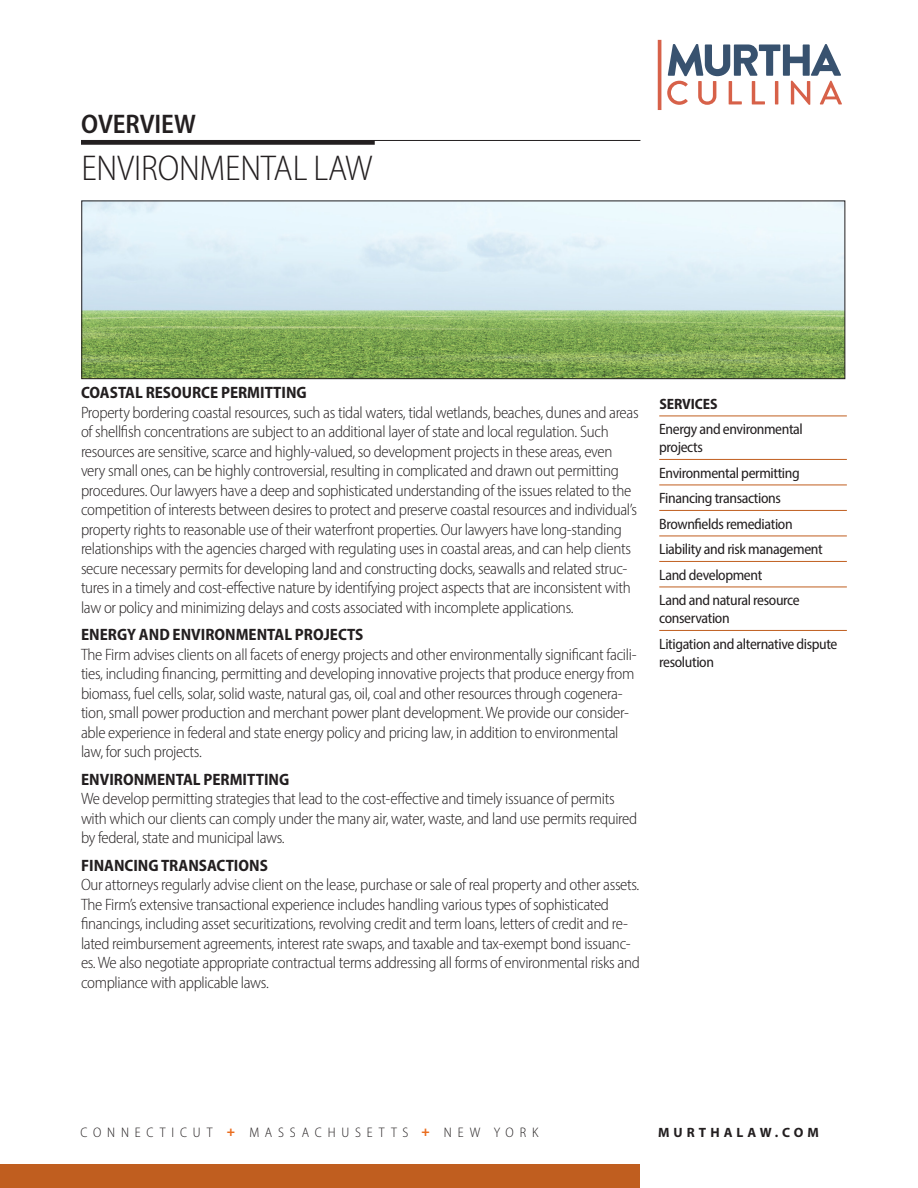
<style>
.page{position:relative;width:918px;height:1188px;background:#fff}
.page>*{position:absolute;margin:0;border:0;box-sizing:border-box;transform-origin:0 0}
.Practice_Group_Area{font:300 semi-condensed 36px "Myriad Pro";letter-spacing:-.005em;color:#231f20}
.News_Alert{font:600 semi-condensed 27px "Myriad Pro";letter-spacing:-.005em;color:#231f20}
.Body_copy{font:300 semi-condensed 16.5px/19.5px "Myriad Pro";letter-spacing:-.02em;color:#231f20}
.Sub_head{font:700 semi-condensed 16.5px "Myriad Pro";color:#231f20}
.Sidebar__content_wit{font:semi-condensed 15px/18px "Myriad Pro";letter-spacing:-.025em;color:#231f20}
.Sidebar_head{font:700 semi-condensed 15px "Myriad Pro";letter-spacing:-.005em;color:#231f20}
.t1{font:300 semi-condensed 13.8px "Myriad Pro";letter-spacing:.42em;color:#231f20}
.t2{font:700 13.5px "Myriad Pro";letter-spacing:.3em;color:#231f20}
.s1{font-weight:900;color:#ea6d1f}
</style>
<div class="page">
<img style="left:84px;top:203px;width:759px;height:174px">
<div style="left:82px;top:201px;width:763px;height:178px;border:1px solid #231f20"></div>
<hr style="left:81px;top:140px;width:559px;height:1px;background:#231f20">
<div style="left:81px;top:140px;width:294px;height:5px;background:#231f20"></div>
<hr style="left:659px;top:415px;width:188px;height:1px;background:#c05e1f">
<hr style="left:659px;top:459px;width:188px;height:1px;background:#c05e1f">
<hr style="left:659px;top:484px;width:188px;height:1px;background:#c05e1f">
<hr style="left:659px;top:510px;width:188px;height:1px;background:#c05e1f">
<hr style="left:659px;top:535px;width:188px;height:1px;background:#c05e1f">
<hr style="left:659px;top:561px;width:188px;height:1px;background:#c05e1f">
<hr style="left:659px;top:586px;width:188px;height:1px;background:#c05e1f">
<hr style="left:659px;top:630px;width:188px;height:1px;background:#c05e1f">
<svg style="left:667px;top:44px;width:175px;height:61px"></svg>
<hr style="left:658px;top:40px;width:3px;height:70px;background:#d76149">
<div style="left:0;top:1164px;width:640px;height:24px;background:#c05e1f"></div>
<p class="News_Alert" style="left:81px;top:107px;width:116px">OVERVIEW</p>
<p class="Practice_Group_Area" style="left:81px;top:146px;width:293px">ENVIRONMENTAL LAW</p>
<p class="Sub_head" style="left:81px;top:382px;width:227px">COASTAL RESOURCE PERMITTING</p>
<p class="Body_copy" style="left:81px;top:402px;width:559px">Property bordering coastal resources, such as tidal waters, tidal wetlands, beaches, dunes and areas of shellfish concentrations are subject to an additional layer of state and local regulation. Such resources are sensitive, scarce and highly-valued, so development projects in these areas, even very small ones, can be highly controversial, resulting in complicated and drawn out permitting procedures. Our lawyers have a deep and sophisticated understanding of the issues related to the competition of interests between desires to protect and preserve coastal resources and individual’s property rights to reasonable use of their waterfront properties. Our lawyers have long-standing relationships with the agencies charged with regulating uses in coastal areas, and can help clients secure necessary permits for developing land and constructing docks, seawalls and related struc&shy;tures in a timely and cost-effective nature by identifying project aspects that are inconsistent with law or policy and minimizing delays and costs associated with incomplete applications.</p>
<p class="Sub_head" style="left:81px;top:624px;width:284px">ENERGY AND ENVIRONMENTAL PROJECTS</p>
<p class="Body_copy" style="left:81px;top:644px;width:557px">The Firm advises clients on all facets of energy projects and other environmentally significant facili&shy;ties, including financing, permitting and developing innovative projects that produce energy from biomass, fuel cells, solar, solid waste, natural gas, oil, coal and other resources through cogenera&shy;tion, small power production and merchant power plant development. We provide our consider&shy;able experience in federal and state energy policy and pricing law, in addition to environmental law, for such projects.</p>
<p class="Sub_head" style="left:81px;top:769px;width:210px">ENVIRONMENTAL PERMITTING</p>
<p class="Body_copy" style="left:81px;top:789px;width:558px">We develop permitting strategies that lead to the cost-effective and timely issuance of permits with which our clients can comply under the many air, water, waste, and land use permits required by federal, state and municipal laws.</p>
<p class="Sub_head" style="left:81px;top:855px;width:188px">FINANCING TRANSACTIONS</p>
<p class="Body_copy" style="left:81px;top:875px;width:560px">Our attorneys regularly advise client on the lease, purchase or sale of real property and other assets.<br>The Firm’s extensive transactional experience includes handling various types of sophisticated financings, including asset securitizations, revolving credit and term loans, letters of credit and re&shy;lated reimbursement agreements, interest rate swaps, and taxable and tax-exempt bond issuanc&shy;es. We also negotiate appropriate contractual terms addressing all forms of environmental risks and compliance with applicable laws.</p>
<p class="Sidebar_head" style="left:659px;top:394px;width:60px">SERVICES</p>
<p class="Sidebar__content_wit" style="left:659px;top:420px;width:145px">Energy and environmental projects</p>
<p class="Sidebar__content_wit" style="left:659px;top:463px;width:142px">Environmental permitting</p>
<p class="Sidebar__content_wit" style="left:659px;top:489px;width:123px">Financing transactions</p>
<p class="Sidebar__content_wit" style="left:659px;top:514px;width:135px">Brownfields remediation</p>
<p class="Sidebar__content_wit" style="left:659px;top:540px;width:165px">Liability and risk management</p>
<p class="Sidebar__content_wit" style="left:659px;top:565px;width:105px">Land development</p>
<p class="Sidebar__content_wit" style="left:659px;top:591px;width:142px">Land and natural resource conservation</p>
<p class="Sidebar__content_wit" style="left:659px;top:634px;width:180px">Litigation and alternative dispute resolution</p>
<p class="t1" style="left:80px;top:1124px;width:459px">CONNECTICUT <span class="s1">+</span> MASSACHUSETTS <span class="s1">+</span> NEW YORK</p>
<p class="t2" style="left:658px;top:1123px;width:162px">MURTHALAW.COM</p>
</div>
